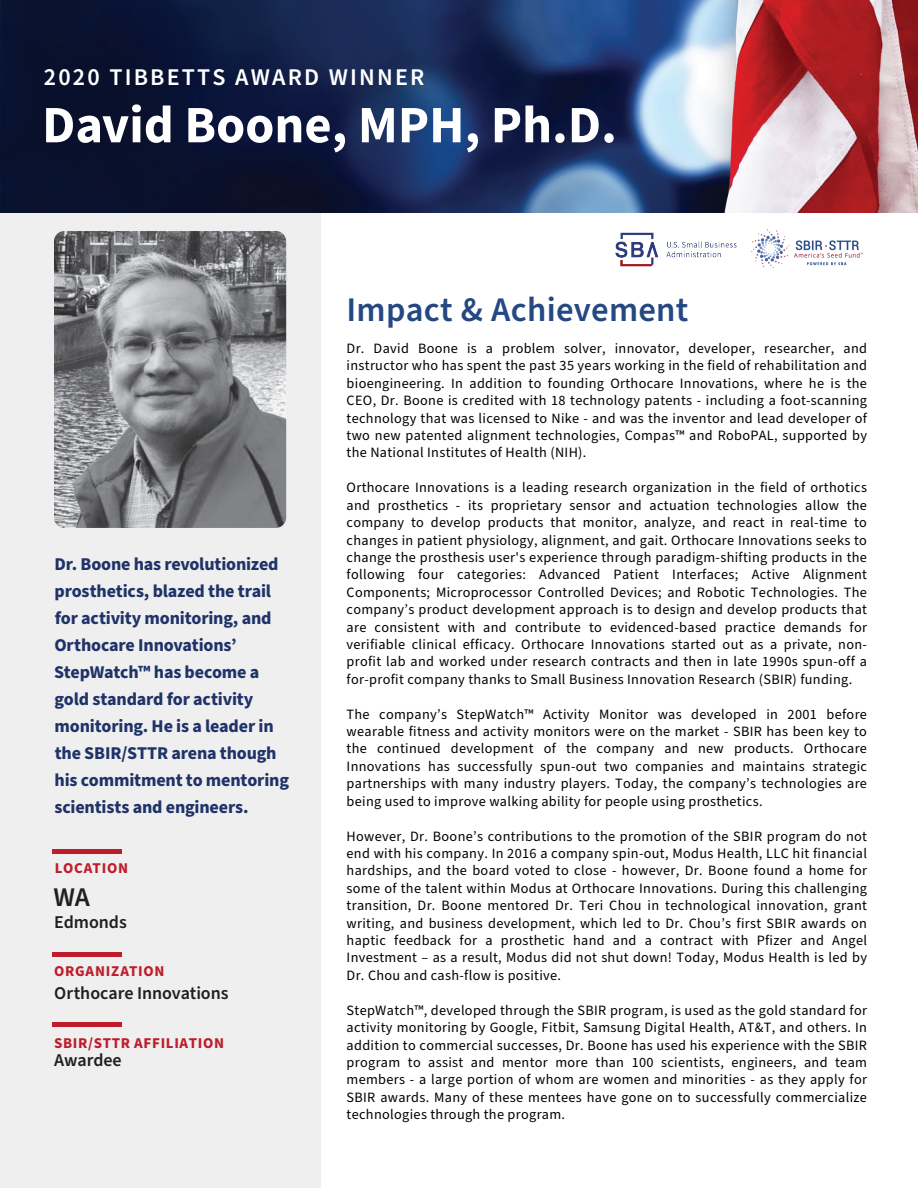
<style>
.page{position:relative;width:918px;height:1188px;background:#fff}
.page>*{position:absolute;margin:0;border:0;box-sizing:border-box;transform-origin:0 0}
.t1{font:700 52.5px "Source Sans Pro";color:#fff}
.t2{font:600 34.5px "Source Sans Pro";letter-spacing:.01em;color:#254883}
.t3{font:600 27px "Source Sans Pro";color:#231f20}
.t4{font:600 24px "Source Sans Pro";letter-spacing:.09em;color:#fff}
.t5{font:700 18px/27px "Source Sans Pro";letter-spacing:-.01em;color:#1f3369}
.t6{font:600 18px "Source Sans Pro";letter-spacing:-.005em;color:#231f20}
.t7{font:700 15px "Source Sans Pro";letter-spacing:.045em;color:#be1d2c}
.t8{font:14.25px/17.4px "Source Sans Pro";letter-spacing:.025em;color:#000;text-align:justify}
</style>
<div class="page">
<img style="left:0;top:0;width:918px;height:213px">
<div style="left:0;top:213px;width:320px;height:975px;background:#efefef"></div>
<div style="left:52px;top:849px;width:70px;height:5px;background:#be1d2c"></div>
<div style="left:52px;top:952px;width:70px;height:5px;background:#be1d2c"></div>
<div style="left:52px;top:1022px;width:70px;height:5px;background:#be1d2c"></div>
<img style="left:615px;top:229px;width:248px;height:39px">
<img style="left:54px;top:231px;width:232px;height:297px">
<h1 class="t4" style="left:44px;top:61px;width:382px">2020 TIBBETTS AWARD WINNER</h1>
<h1 class="t1" style="left:42px;top:89px;width:576px">David Boone, MPH, Ph.D.</h1>
<p class="t5" style="left:54px;top:551px;width:236px">Dr. Boone has revolutionized prosthetics, blazed the trail for activity monitoring, and<br>Orthocare Innovations’<br>StepWatch™ has become a gold standard for activity monitoring. He is a leader in the SBIR/STTR arena though his commitment to mentoring scientists and engineers.</p>
<p class="t7" style="left:55px;top:858px;width:75px">LOCATION</p>
<p class="t3" style="left:53px;top:879px;width:38px">WA</p>
<p class="t6" style="left:54px;top:910px;width:74px">Edmonds</p>
<p class="t7" style="left:54px;top:961px;width:112px">ORGANIZATION</p>
<p class="t6" style="left:54px;top:981px;width:176px">Orthocare Innovations</p>
<p class="t7" style="left:54px;top:1033px;width:172px">SBIR/STTR AFFILIATION</p>
<p class="t6" style="left:54px;top:1048px;width:69px">Awardee</p>
<p class="t2" style="left:346px;top:286px;width:343px">Impact &amp; Achievement</p>
<p class="t8" style="left:347px;top:340px;width:522px">Dr. David Boone is a problem solver, innovator, developer, researcher, and instructor who has spent the past 35 years working in the field of rehabilitation and bioengineering. In addition to founding Orthocare Innovations, where he is the CEO, Dr. Boone is credited with 18 technology patents - including a foot-scanning technology that was licensed to Nike - and was the inventor and lead developer of two new patented alignment technologies, Compas™ and RoboPAL, supported by the National Institutes of Health (NIH).</p>
<p class="t8" style="left:347px;top:479px;width:522px">Orthocare Innovations is a leading research organization in the field of orthotics and prosthetics - its proprietary sensor and actuation technologies allow the company to develop products that monitor, analyze, and react in real-time to changes in patient physiology, alignment, and gait. Orthocare Innovations seeks to change the prosthesis user's experience through paradigm-shifting products in the following four categories: Advanced Patient Interfaces; Active Alignment Components; Microprocessor Controlled Devices; and Robotic Technologies. The companyʼs product development approach is to design and develop products that are consistent with and contribute to evidenced-based practice demands for verifiable clinical efficacy. Orthocare Innovations started out as a private, non&shy;profit lab and worked under research contracts and then in late 1990s spun-off a for-profit company thanks to Small Business Innovation Research (SBIR) funding.</p>
<p class="t8" style="left:347px;top:706px;width:522px">The companyʼs StepWatch™ Activity Monitor was developed in 2001 before wearable fitness and activity monitors were on the market - SBIR has been key to the continued development of the company and new products. Orthocare Innovations has successfully spun-out two companies and maintains strategic partnerships with many industry players. Today, the companyʼs technologies are being used to improve walking ability for people using prosthetics.</p>
<p class="t8" style="left:347px;top:828px;width:522px">However, Dr. Booneʼs contributions to the promotion of the SBIR program do not end with his company. In 2016 a company spin-out, Modus Health, LLC hit financial hardships, and the board voted to close - however, Dr. Boone found a home for some of the talent within Modus at Orthocare Innovations. During this challenging transition, Dr. Boone mentored Dr. Teri Chou in technological innovation, grant writing, and business development, which led to Dr. Chouʼs first SBIR awards on haptic feedback for a prosthetic hand and a contract with Pfizer and Angel Investment – as a result, Modus did not shut down! Today, Modus Health is led by Dr. Chou and cash-flow is positive.</p>
<p class="t8" style="left:347px;top:1002px;width:522px">StepWatch™, developed through the SBIR program, is used as the gold standard for activity monitoring by Google, Fitbit, Samsung Digital Health, AT&amp;T, and others. In addition to commercial successes, Dr. Boone has used his experience with the SBIR program to assist and mentor more than 100 scientists, engineers, and team members - a large portion of whom are women and minorities - as they apply for SBIR awards. Many of these mentees have gone on to successfully commercialize technologies through the program.</p>
</div>
